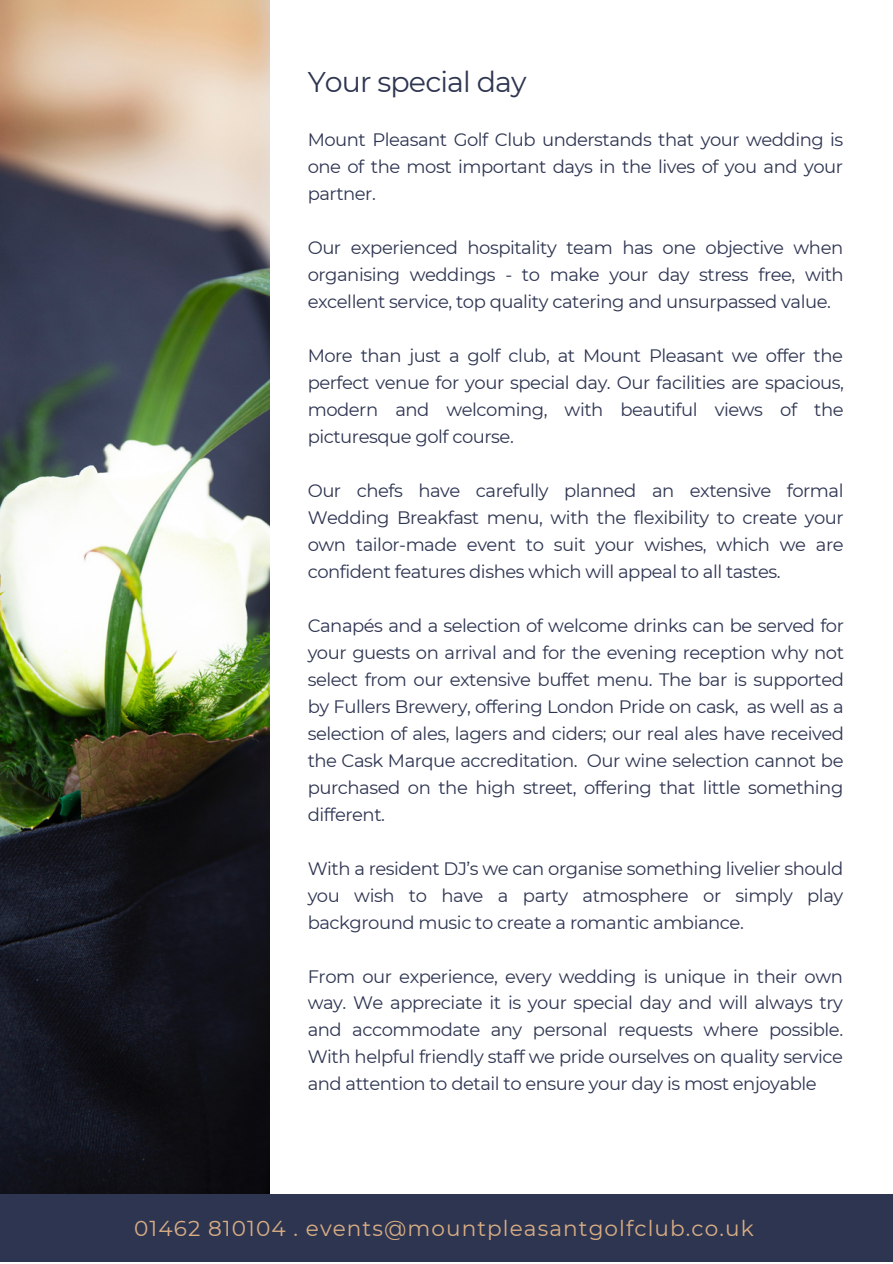
<style>
.page{position:relative;width:893px;height:1264px;background:#fff}
.page>*{position:absolute;margin:0;border:0;box-sizing:border-box;transform-origin:0 0}
.t1{font:28.5px "Montserrat";letter-spacing:-.03em;color:#2e3551}
.t2{font:21.6px "Montserrat";letter-spacing:.05em;color:#d8ad83}
.t3{font:18px/27px "Montserrat";letter-spacing:-.025em;color:#2e3551;text-align:justify}
</style>
<div class="page">
<img style="left:0;top:0;width:269px;height:1194px">
<div style="left:0;top:1194px;width:892px;height:68px;background:#2e3551"></div>
<h1 class="t1" style="left:308px;top:64px;width:220px">Your special day</h1>
<p class="t3" style="left:308px;top:126px;width:537px">Mount Pleasant Golf Club understands that your wedding is one of the most important days in the lives of you and your partner.</p>
<p class="t3" style="left:308px;top:234px;width:537px">Our experienced hospitality team has one objective when organising weddings - to make your day stress free, with excellent service, top quality catering and unsurpassed value.</p>
<p class="t3" style="left:308px;top:342px;width:537px">More than just a golf club, at Mount Pleasant we offer the perfect venue for your special day. Our facilities are spacious, modern and welcoming, with beautiful views of the picturesque golf course.</p>
<p class="t3" style="left:308px;top:476px;width:537px">Our chefs have carefully planned an extensive formal Wedding Breakfast menu, with the flexibility to create your own tailor-made event to suit your wishes, which we are confident features dishes which will appeal to all tastes.</p>
<p class="t3" style="left:308px;top:611px;width:537px">Canapés and a selection of welcome drinks can be served for your guests on arrival and for the evening reception why not select from our extensive buffet menu. The bar is supported by Fullers Brewery, offering London Pride on cask, as well as a selection of ales, lagers and ciders; our real ales have received the Cask Marque accreditation. Our wine selection cannot be purchased on the high street, offering that little something different.</p>
<p class="t3" style="left:308px;top:854px;width:537px">With a resident DJ’s we can organise something livelier should you wish to have a party atmosphere or simply play background music to create a romantic ambiance.</p>
<p class="t3" style="left:308px;top:962px;width:537px">From our experience, every wedding is unique in their own way. We appreciate it is your special day and will always try and accommodate any personal requests where possible.<br>With helpful friendly staff we pride ourselves on quality service and attention to detail to ensure your day is most enjoyable</p>
<p class="t2" style="left:134px;top:1215px;width:621px">01462 810104 . events@mountpleasantgolfclub.co.uk</p>
</div>
